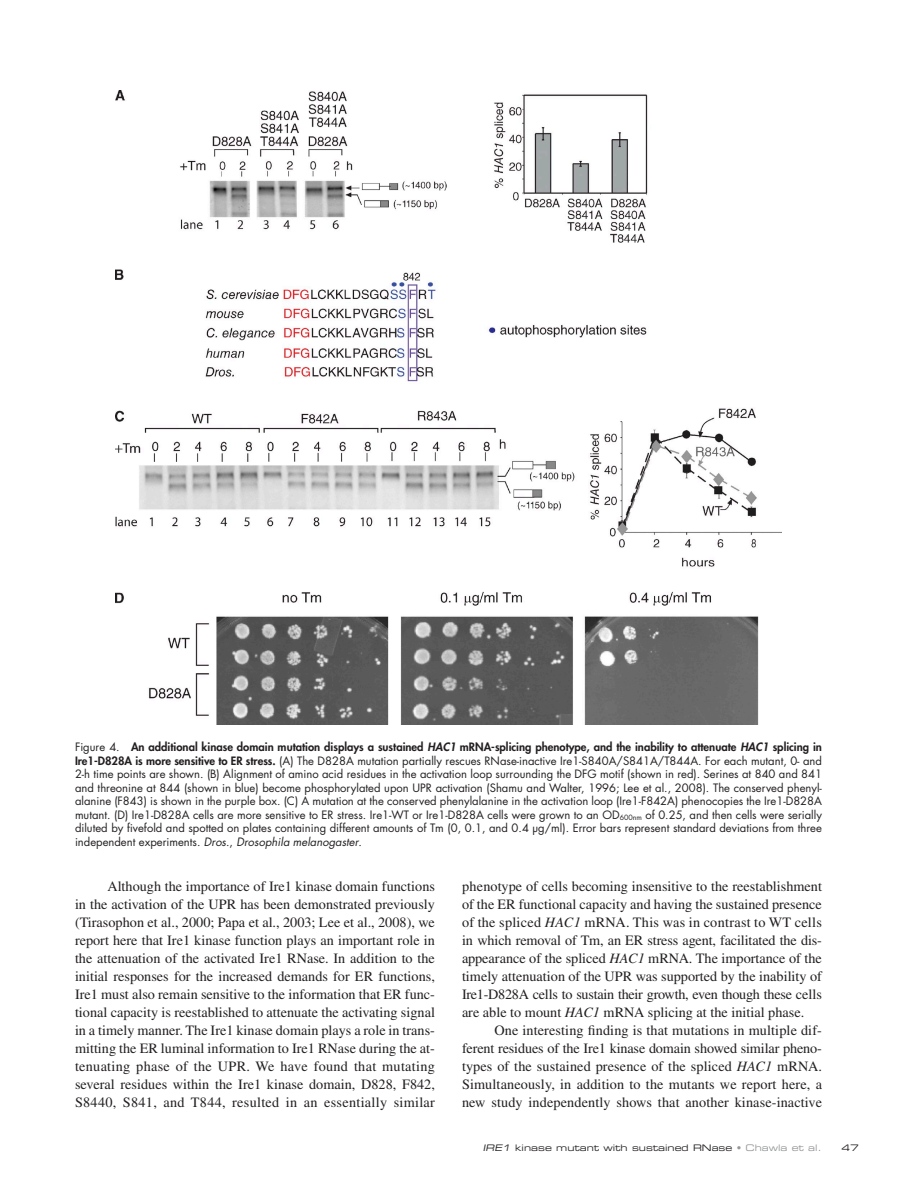
<style>
.page{position:relative;width:918px;height:1188px;background:#fff}
.page>*{position:absolute;margin:0;border:0;box-sizing:border-box;transform-origin:0 0}
.t1{font:14.25px/18px "Times LT Std";letter-spacing:.01em;color:#231f20;text-align:justify}
.t2{font:11.25px/13.5px "Futura Std";color:#231f20;text-align:justify}
.t3{font:9px "Eurostile LT Std Ex 2";color:#231f20}
.s1{font-weight:800}
.s2{font-weight:800;font-style:italic}
.s3{font-style:italic}
.s4{color:#949698}
</style>
<div class="page">
<img style="left:116px;top:90px;width:666px;height:634px">
<p class="t2" style="left:75px;top:741px;width:749px">Figure 4. <span class="s1">An additional kinase domain mutation displays a sustained</span> <span class="s2">HAC1</span> <span class="s1">mRNA-splicing phenotype, and the inability to attenuate</span> <span class="s2">HAC1</span> <span class="s1">splicing in Ire1-D828A is more sensitive to ER stress.</span> (A) The D828A mutation partially rescues RNase-inactive Ire1-S840A/S841A/T844A. For each mutant, 0- and 2-h time points are shown. (B) Alignment of amino acid residues in the activation loop surrounding the DFG motif (shown in red). Serines at 840 and 841 and threonine at 844 (shown in blue) become phosphorylated upon UPR activation (Shamu and Walter, 1996; Lee et al., 2008). The conserved phenyl&shy;alanine (F843) is shown in the purple box. (C) A mutation at the conserved phenylalanine in the activation loop (Ire1-F842A) phenocopies the Ire1-D828A mutant. (D) Ire1-D828A cells are more sensitive to ER stress. Ire1-WT or Ire1-D828A cells were grown to an OD<sub>600nm</sub> of 0.25, and then cells were serially diluted by fivefold and spotted on plates containing different amounts of Tm (0, 0.1, and 0.4 µg/ml). Error bars represent standard deviations from three independent experiments. <span class="s3">Dros</span>., <span class="s3">Drosophila melanogaster</span>.</p>
<p class="t1" style="left:75px;top:877px;width:362px;text-indent:32px">Although the importance of Ire1 kinase domain functions in the activation of the UPR has been demonstrated previously (Tirasophon et al., 2000; Papa et al., 2003; Lee et al., 2008), we report here that Ire1 kinase function plays an important role in the attenuation of the activated Ire1 RNase. In addition to the initial responses for the increased demands for ER functions, Ire1 must also remain sensitive to the information that ER func&shy;tional capacity is reestablished to attenuate the activating signal in a timely manner. The Ire1 kinase domain plays a role in trans&shy;mitting the ER luminal information to Ire1 RNase during the at&shy;tenuating phase of the UPR. We have found that mutating several residues within the Ire1 kinase domain, D828, F842, S8440, S841, and T844, resulted in an essentially similar</p>
<p class="t1" style="left:462px;top:877px;width:362px">phenotype of cells becoming insensitive to the reestablishment of the ER functional capacity and having the sustained presence of the spliced <span class="s3">HAC1</span> mRNA. This was in contrast to WT cells in which removal of Tm, an ER stress agent, facilitated the dis&shy;appearance of the spliced <span class="s3">HAC1</span> mRNA. The importance of the timely attenuation of the UPR was supported by the inability of Ire1-D828A cells to sustain their growth, even though these cells are able to mount <span class="s3">HAC1</span> mRNA splicing at the initial phase.</p>
<p class="t1" style="left:462px;top:1021px;width:362px;text-indent:32px">One interesting finding is that mutations in multiple dif&shy;ferent residues of the Ire1 kinase domain showed similar pheno&shy;types of the sustained presence of the spliced <span class="s3">HAC1</span> mRNA.<br>Simultaneously, in addition to the mutants we report here, a new study independently shows that another kinase-inactive</p>
<p class="t3" style="left:483px;top:1142px;width:341px"><span class="s3">IRE1</span> kinase mutant with sustained RNase <span class="s4">• Chawla et al.</span></p>
<p class="t3" style="left:842px;top:1142px;width:19px">47</p>
</div>
